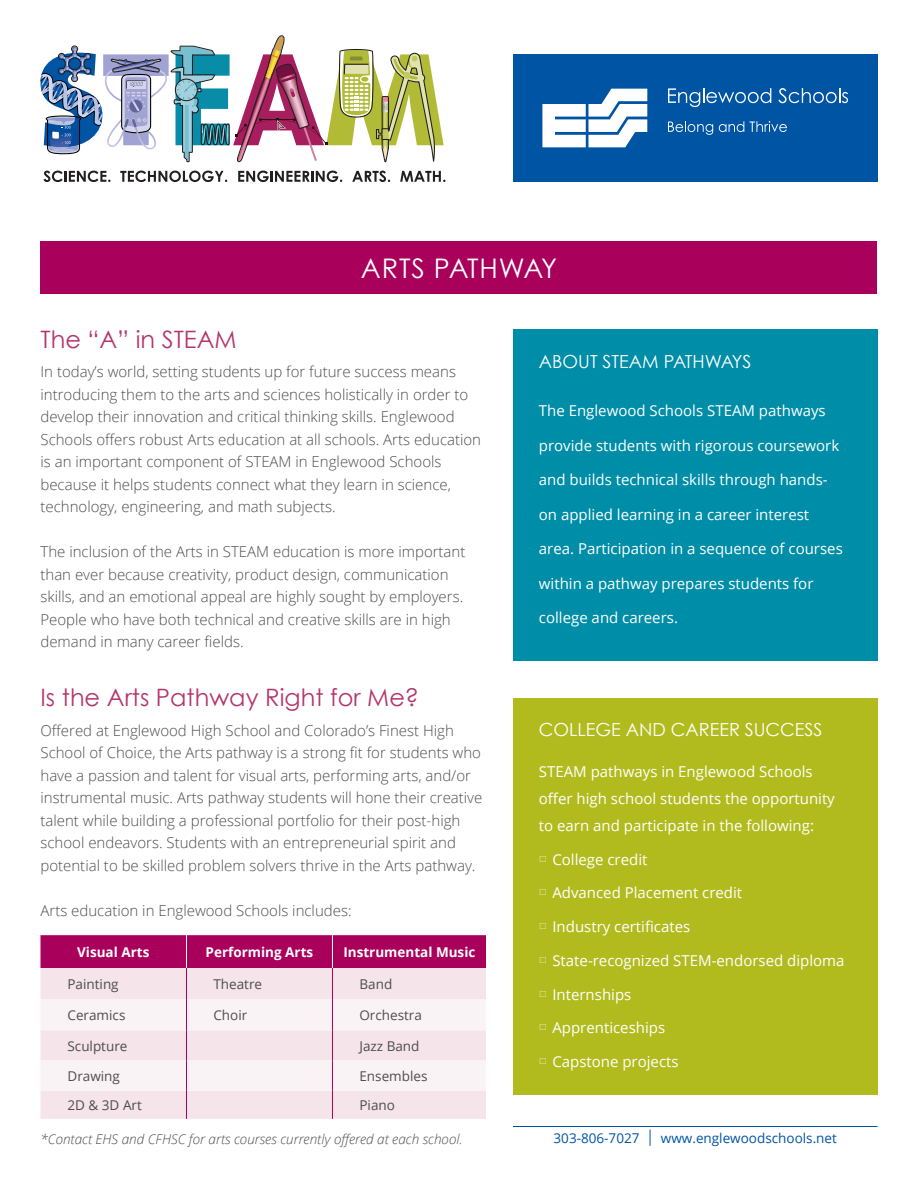
<style>
.page{position:relative;width:918px;height:1188px;background:#fff}
.page>*{position:absolute;margin:0;border:0;box-sizing:border-box;transform-origin:0 0}
.t1{font:27px "Century Gothic";letter-spacing:.03em;color:#fff}
.Big_Header_blue{font:24px "Century Gothic";color:#b3366d}
.body_copy_-_white__s{font:18px "Century Gothic";color:#fff}
.body_copy{font:300 15px/22.5px "Open Sans";color:#4d4d4f}
.body_copy_-_white__s-2{font:15px/27px "Open Sans";color:#fff}
.body_copy_-_white__s-3{font:13.5px "Open Sans";color:#4d4d4f}
.body_copy-2{font:italic 300 13.5px "Open Sans";color:#4d4d4f}
.body_copy_-_white__s-4{font:700 13.5px "Open Sans";color:#fff}
.body_copy_-_white__s-5{font:13.5px "Open Sans";color:#0054a4}
.s1{font-size:16.2px}
</style>
<div class="page">
<div style="left:40px;top:241px;width:838px;height:52px;background:#a8005b"></div>
<img style="left:40px;top:35px;width:404px;height:128px">
<svg style="left:43px;top:171px;width:67px;height:11px"></svg>
<svg style="left:120px;top:171px;width:107px;height:11px"></svg>
<svg style="left:238px;top:171px;width:104px;height:11px"></svg>
<svg style="left:352px;top:171px;width:38px;height:11px"></svg>
<svg style="left:400px;top:171px;width:45px;height:11px"></svg>
<div style="left:513px;top:54px;width:365px;height:127px;background:#0054a4"></div>
<svg style="left:668px;top:121px;width:45px;height:14px"></svg>
<svg style="left:719px;top:121px;width:25px;height:11px"></svg>
<svg style="left:750px;top:121px;width:37px;height:11px"></svg>
<svg style="left:668px;top:88px;width:103px;height:19px"></svg>
<svg style="left:778px;top:88px;width:70px;height:15px"></svg>
<svg style="left:542px;top:89px;width:105px;height:58px"></svg>
<div style="left:40px;top:935px;width:446px;height:33px;background:#a8005b"></div>
<div style="left:40px;top:968px;width:446px;height:31px;background:#f5e4e9"></div>
<hr style="left:186px;top:968px;width:1px;height:31px;background:#a8005b">
<hr style="left:332px;top:968px;width:1px;height:31px;background:#a8005b">
<svg style="left:40px;top:999px;width:446px;height:120px"></svg>
<hr style="left:186px;top:935px;width:1px;height:33px;background:#fff">
<hr style="left:332px;top:935px;width:1px;height:33px;background:#fff">
<hr style="left:513px;top:1126px;width:365px;height:1px;background:#0054a4">
<div style="left:513px;top:698px;width:365px;height:397px;background:#b2bb1e"></div>
<div style="left:513px;top:330px;width:365px;height:331px;background:#008da8"></div>
<p class="t1" style="left:361px;top:252px;width:198px">ARTS PATHWAY</p>
<p class="Big_Header_blue" style="left:40px;top:325px;width:198px">The “A” in STEAM</p>
<p class="body_copy" style="left:40px;top:360px;width:442px">In today’s world, setting students up for future success means introducing them to the arts and sciences holistically in order to develop their innovation and critical thinking skills. Englewood Schools offers robust Arts education at all schools. Arts education is an important component of STEAM in Englewood Schools because it helps students connect what they learn in science, technology, engineering, and math subjects.</p>
<p class="body_copy" style="left:40px;top:540px;width:426px">The inclusion of the Arts in STEAM education is more important than ever because creativity, product design, communication skills, and an emotional appeal are highly sought by employers.<br>People who have both technical and creative skills are in high demand in many career fields.</p>
<p class="Big_Header_blue" style="left:40px;top:683px;width:380px">Is the Arts Pathway Right for Me?</p>
<p class="body_copy" style="left:40px;top:719px;width:443px">Offered at Englewood High School and Colorado’s Finest High School of Choice, the Arts pathway is a strong fit for students who have a passion and talent for visual arts, performing arts, and/or instrumental music. Arts pathway students will hone their creative talent while building a professional portfolio for their post-high school endeavors. Students with an entrepreneurial spirit and potential to be skilled problem solvers thrive in the Arts pathway.</p>
<p class="body_copy" style="left:40px;top:899px;width:313px">Arts education in Englewood Schools includes:</p>
<p class="body_copy_-_white__s-4" style="left:77px;top:942px;width:74px">Visual Arts</p>
<p class="body_copy_-_white__s-4" style="left:206px;top:942px;width:109px">Performing Arts</p>
<p class="body_copy_-_white__s-4" style="left:343px;top:942px;width:134px">Instrumental Music</p>
<p class="body_copy_-_white__s-3" style="left:68px;top:975px;width:53px">Painting</p>
<p class="body_copy_-_white__s-3" style="left:213px;top:975px;width:50px">Theatre</p>
<p class="body_copy_-_white__s-3" style="left:359px;top:975px;width:34px">Band</p>
<p class="body_copy_-_white__s-3" style="left:68px;top:1006px;width:59px">Ceramics</p>
<p class="body_copy_-_white__s-3" style="left:213px;top:1006px;width:35px">Choir</p>
<p class="body_copy_-_white__s-3" style="left:359px;top:1006px;width:64px">Orchestra</p>
<p class="body_copy_-_white__s-3" style="left:68px;top:1036px;width:61px">Sculpture</p>
<p class="body_copy_-_white__s-3" style="left:359px;top:1036px;width:62px">Jazz Band</p>
<p class="body_copy_-_white__s-3" style="left:68px;top:1067px;width:54px">Drawing</p>
<p class="body_copy_-_white__s-3" style="left:359px;top:1067px;width:70px">Ensembles</p>
<p class="body_copy_-_white__s-3" style="left:68px;top:1096px;width:76px">2D &amp; 3D Art</p>
<p class="body_copy_-_white__s-3" style="left:359px;top:1096px;width:37px">Piano</p>
<p class="body_copy-2" style="left:40px;top:1130px;width:424px">*Contact EHS and CFHSC for arts courses currently offered at each school.</p>
<p class="body_copy_-_white__s" style="left:539px;top:351px;width:214px">ABOUT STEAM PATHWAYS</p>
<p class="body_copy_-_white__s-2" style="left:539px;top:397px;width:288px">The Englewood Schools STEAM pathways</p>
<p class="body_copy_-_white__s-2" style="left:539px;top:431px;width:302px">provide students with rigorous coursework</p>
<p class="body_copy_-_white__s-2" style="left:539px;top:466px;width:290px">and builds technical skills through hands-</p>
<p class="body_copy_-_white__s-2" style="left:539px;top:500px;width:272px">on applied learning in a career interest</p>
<p class="body_copy_-_white__s-2" style="left:539px;top:535px;width:305px">area. Participation in a sequence of courses</p>
<p class="body_copy_-_white__s-2" style="left:539px;top:569px;width:276px">within a pathway prepares students for</p>
<p class="body_copy_-_white__s-2" style="left:539px;top:604px;width:141px">college and careers.</p>
<p class="body_copy_-_white__s" style="left:539px;top:719px;width:285px">COLLEGE AND CAREER SUCCESS</p>
<p class="body_copy_-_white__s-2" style="left:539px;top:758px;width:297px">STEAM pathways in Englewood Schools offer high school students the opportunity to earn and participate in the following:</p>
<p class="body_copy_-_white__s-2" style="left:552px;top:845px;width:97px">College credit</p>
<p class="body_copy_-_white__s-2" style="left:552px;top:879px;width:191px">Advanced Placement credit</p>
<p class="body_copy_-_white__s-2" style="left:552px;top:913px;width:139px">Industry certificates</p>
<p class="body_copy_-_white__s-2" style="left:552px;top:947px;width:294px">State-recognized STEM-endorsed diploma</p>
<p class="body_copy_-_white__s-2" style="left:552px;top:980px;width:80px">Internships</p>
<p class="body_copy_-_white__s-2" style="left:552px;top:1014px;width:114px">Apprenticeships</p>
<p class="body_copy_-_white__s-2" style="left:552px;top:1048px;width:128px">Capstone projects</p>
<p class="body_copy_-_white__s-5" style="left:554px;top:1129px;width:285px">303-806-7027 <span class="s1">|</span> www.englewoodschools.net</p>
</div>
